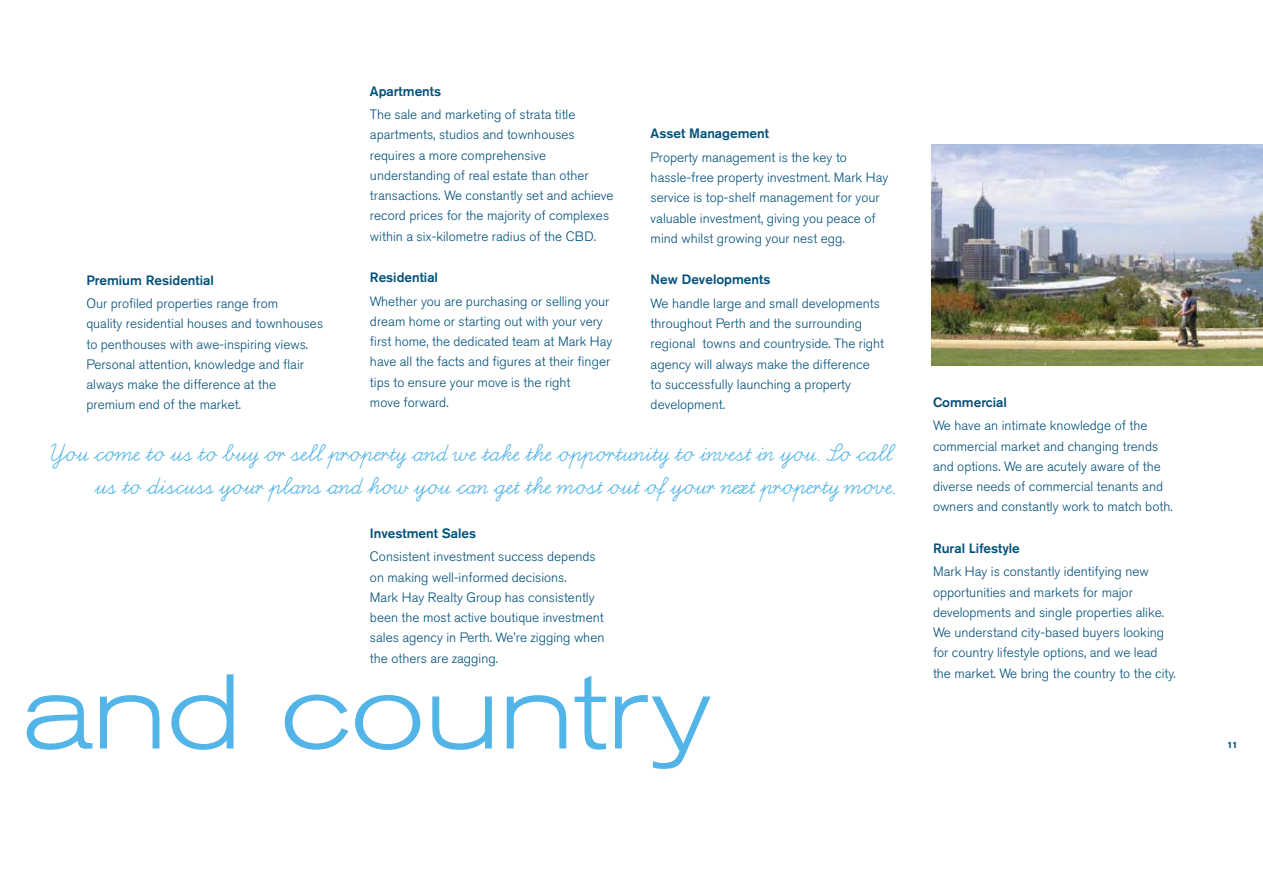
<style>
.page{position:relative;width:1263px;height:893px;background:#fff}
.page>*{position:absolute;margin:0;border:0;box-sizing:border-box;transform-origin:0 0}
.t1{font:300 expanded 105px "Akzidenz Grotesk BE";color:#52b4e7}
.t2{font:30px/33px "Schulschrift B";color:#52b4e7;text-align:right}
.t3{font:300 13.5px/20.2px "Akzidenz Grotesk BE";color:#00507a}
.t4{font:500 13.5px "Akzidenz Grotesk BE";color:#00507a}
.t5{font:900 9px "Akzidenz Grotesk";color:#00507a}
</style>
<div class="page">
<img style="left:931px;top:145px;width:332px;height:221px">
<p class="t4" style="left:370px;top:83px;width:73px">Apartments</p>
<p class="t3" style="left:370px;top:105px;width:245px">The sale and marketing of strata title apartments, studios and townhouses requires a more comprehensive understanding of real estate than other transactions. We constantly set and achieve record prices for the majority of complexes within a six-kilometre radius of the CBD.</p>
<p class="t4" style="left:370px;top:269px;width:70px">Residential</p>
<p class="t3" style="left:370px;top:291px;width:244px">Whether you are purchasing or selling your dream home or starting out with your very first home, the dedicated team at Mark Hay have all the facts and figures at their finger tips to ensure your move is the right<br>move forward.</p>
<p class="t4" style="left:651px;top:125px;width:120px">Asset Management</p>
<p class="t3" style="left:651px;top:147px;width:239px">Property management is the key to hassle-free property investment. Mark Hay service is top-shelf management for your valuable investment, giving you peace of mind whilst growing your nest egg.</p>
<p class="t4" style="left:651px;top:271px;width:121px">New Developments</p>
<p class="t3" style="left:651px;top:293px;width:235px">We handle large and small developments throughout Perth and the surrounding regional towns and countryside. The right agency will always make the difference<br>to successfully launching a property development.</p>
<h2 class="t2" style="left:49px;top:438px;width:848px">You come to us to buy or sell property and we take the opportunity to invest in you. So call us to discuss your plans and how you can get the most out of your next property move.</h2>
<p class="t4" style="left:86px;top:272px;width:129px">Premium Residential</p>
<p class="t3" style="left:86px;top:293px;width:238px">Our profiled properties range from<br>quality residential houses and townhouses to penthouses with awe-inspiring views.<br>Personal attention, knowledge and flair always make the difference at the premium end of the market.</p>
<p class="t4" style="left:370px;top:525px;width:108px">Investment Sales</p>
<p class="t3" style="left:370px;top:547px;width:236px">Consistent investment success depends on making well-informed decisions.<br>Mark Hay Realty Group has consistently been the most active boutique investment sales agency in Perth. We’re zigging when the others are zagging.</p>
<h1 class="t1" style="left:22px;top:653px;width:690px">and country</h1>
<p class="t4" style="left:933px;top:394px;width:75px">Commercial</p>
<p class="t3" style="left:933px;top:416px;width:241px">We have an intimate knowledge of the commercial market and changing trends and options. We are acutely aware of the diverse needs of commercial tenants and owners and constantly work to match both.</p>
<p class="t4" style="left:933px;top:540px;width:88px">Rural Lifestyle</p>
<p class="t3" style="left:933px;top:562px;width:244px">Mark Hay is constantly identifying new opportunities and markets for major developments and single properties alike.<br>We understand city-based buyers looking for country lifestyle options, and we lead the market. We bring the country to the city.</p>
<p class="t5" style="left:1227px;top:739px;width:12px">11</p>
</div>
